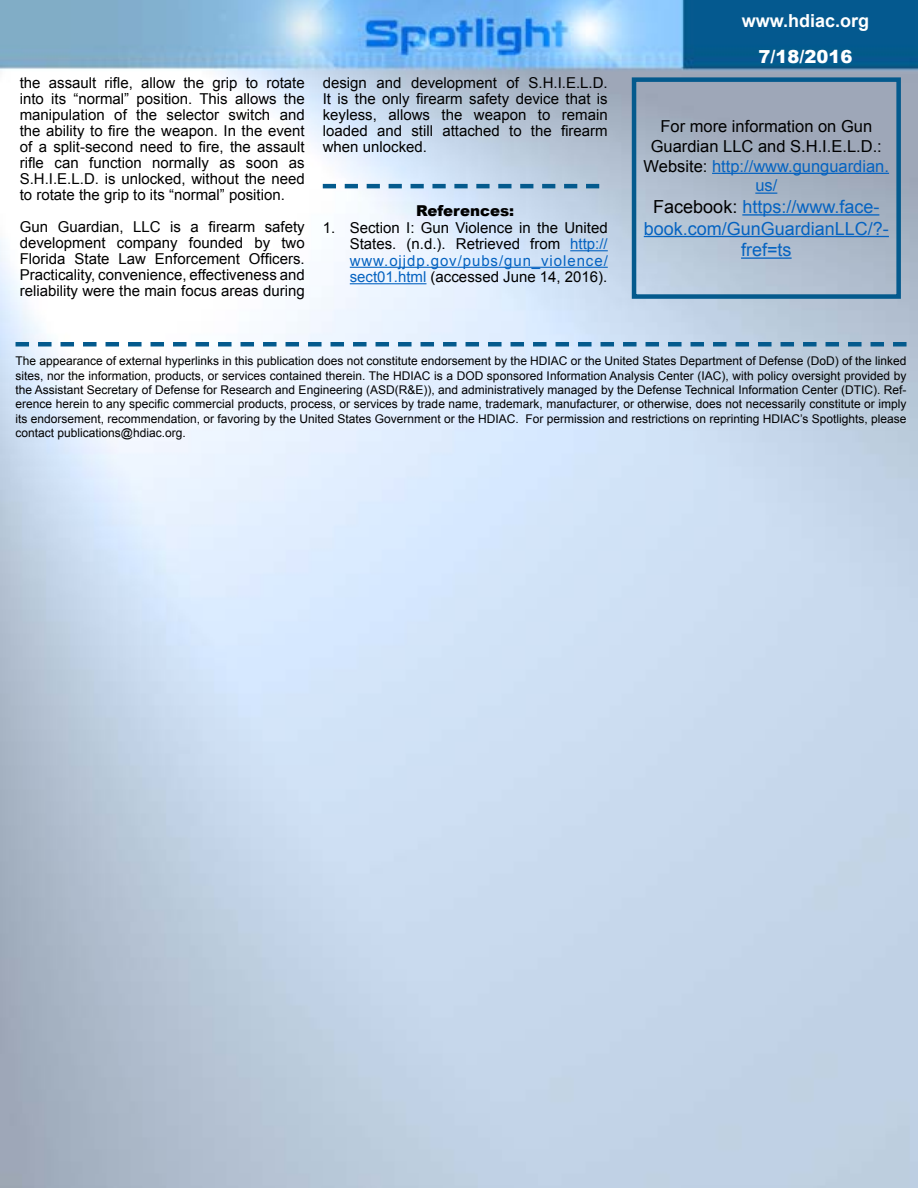
<style>
.page{position:relative;width:918px;height:1188px;background:#fff}
.page>*{position:absolute;margin:0;border:0;box-sizing:border-box;transform-origin:0 0}
.t1{font:18px/21.6px "Arial";color:#0563c1;text-align:center}
.t2{font:700 18px "Arial";color:#fff}
.t3{font:900 18px "Arial";color:#fff}
.t4{font:16.5px/19.8px "Arial";color:#000;text-align:center}
.t5{font:15px/16px "Arial";color:#000;text-align:justify}
.t6{font:900 15px "Arial";color:#000}
.t7{font:12px/14.4px "Arial";color:#000;text-align:justify}
.s1{color:#0563c1}
.s2{color:#000}
</style>
<div class="page">
<img style="left:0;top:0;width:918px;height:1188px">
<svg style="left:16px;top:342px;width:891px;height:4px"></svg>
<hr style="left:712px;top:173px;width:177px;height:1px;background:#0563c1">
<svg style="left:755px;top:193px;width:22px;height:1px"></svg>
<hr style="left:742px;top:214px;width:137px;height:2px;background:#0563c1">
<hr style="left:644px;top:236px;width:245px;height:1px;background:#0563c1">
<hr style="left:741px;top:257px;width:51px;height:2px;background:#0563c1">
<div style="left:632px;top:77px;width:269px;height:222px;border:4px solid #045a8d"></div>
<svg style="left:323px;top:184px;width:276px;height:4px"></svg>
<hr style="left:570px;top:250px;width:38px;height:1px;background:#0563c1">
<hr style="left:350px;top:267px;width:258px;height:1px;background:#0563c1">
<hr style="left:350px;top:283px;width:76px;height:1px;background:#0563c1">
<p class="t5" style="left:20px;top:75px;width:287px">the assault rifle, allow the grip to rotate into its “normal” position. This allows the manipulation of the selector switch and the ability to fire the weapon. In the event of a split-second need to fire, the assault rifle can function normally as soon as S.H.I.E.L.D. is unlocked, without the need to rotate the grip to its “normal” position.</p>
<p class="t5" style="left:20px;top:219px;width:287px">Gun Guardian, LLC is a firearm safety development company founded by two Florida State Law Enforcement Officers.<br>Practicality, convenience, effectiveness and reliability were the main focus areas during</p>
<p class="t5" style="left:323px;top:75px;width:287px">design and development of S.H.I.E.L.D.<br>It is the only firearm safety device that is keyless, allows the weapon to remain loaded and still attached to the firearm when unlocked.</p>
<p class="t6" style="left:416px;top:200px;width:99px">References:</p>
<p class="t5" style="left:350px;top:219px;width:260px;line-height:16.5px;text-indent:-27px">1. Section I: Gun Violence in the United States. (n.d.). Retrieved from <span class="s1">http:// www.ojjdp.gov/pubs/gun_violence/ sect01.html</span> (accessed June 14, 2016).</p>
<p class="t2" style="left:742px;top:9px;width:129px">www.hdiac.org</p>
<p class="t3" style="left:758px;top:44px;width:96px">7/18/2016</p>
<p class="t4" style="left:644px;top:116px;width:247px">For more information on Gun<br>Guardian LLC and S.H.I.E.L.D.:<br>Website: <span class="s1">http://www.gunguardian. us/</span></p>
<p class="t1" style="left:644px;top:196px;width:247px"><span class="s2">Facebook:</span> https://www.face&shy;book.com/GunGuardianLLC/?- fref=ts</p>
<p class="t7" style="left:16px;top:354px;width:893px">The appearance of external hyperlinks in this publication does not constitute endorsement by the HDIAC or the United States Department of Defense (DoD) of the linked sites, nor the information, products, or services contained therein. The HDIAC is a DOD sponsored Information Analysis Center (IAC), with policy oversight provided by the Assistant Secretary of Defense for Research and Engineering (ASD(R&amp;E)), and administratively managed by the Defense Technical Information Center (DTIC). Ref&shy;erence herein to any specific commercial products, process, or services by trade name, trademark, manufacturer, or otherwise, does not necessarily constitute or imply its endorsement, recommendation, or favoring by the United States Government or the HDIAC. For permission and restrictions on reprinting HDIAC’s Spotlights, please contact publications@hdiac.org.</p>
</div>
